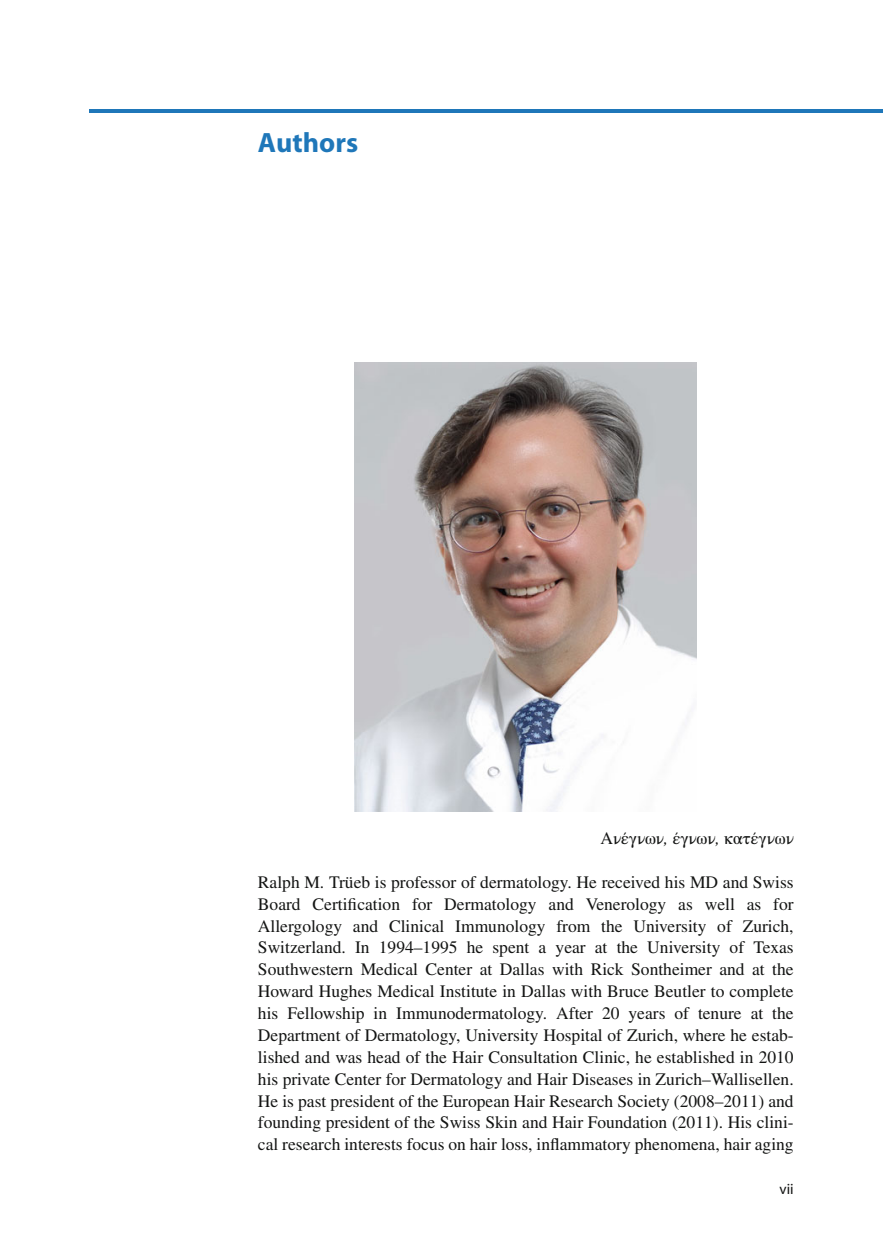
<style>
.page{position:relative;width:883px;height:1260px;background:#fff}
.page>*{position:absolute;margin:0;border:0;box-sizing:border-box;transform-origin:0 0}
.t1{font:700 28px "Myriad";color:#1f77b9}
.t2{font:17.5px/21.9px "Times";color:#131413;text-align:justify}
.t3{font:17.5px "STIX General";color:#131413}
.t4{font:14.88px "Myriad";color:#131413}
.s1{font-family:"Times";font-style:italic}
</style>
<div class="page">
<hr style="left:89px;top:109px;width:794px;height:4px;background:#1f77b9">
<img style="left:355px;top:363px;width:342px;height:449px">
<h1 class="t1" style="left:258px;top:132px;width:102px">Auth ors</h1>
<p class="t3" style="left:600px;top:826px;width:195px">Ανέγνων<span class="s1">,</span> έγνων<span class="s1">,</span> κατέγνων</p>
<p class="t2" style="left:258px;top:873px;width:537px">Ralph M. Trüeb is professor of dermatology. He received his MD and Swiss Board Certification for Dermatology and Venerology as well as for Allergology and Clinical Immunology from the University of Zurich, Switzerland. In 1994–1995 he spent a year at the University of Texas Southwestern Medical Center at Dallas with Rick Sontheimer and at the Howard Hughes Medical Institute in Dallas with Bruce Beutler to complete his Fellowship in Immunodermatology. After 20 years of tenure at the Department of Dermatology, University Hospital of Zurich, where he estab&shy;lished and was head of the Hair Consultation Clinic, he established in 2010 his private Center for Dermatology and Hair Diseases in Zurich–Wallisellen.<br>He is past president of the European Hair Research Society (2008–2011) and founding president of the Swiss Skin and Hair Foundation (2011). His clini&shy;cal research interests focus on hair loss, inflammatory phenomena, hair aging</p>
<p class="t4" style="left:780px;top:1184px;width:16px">vii</p>
</div>
